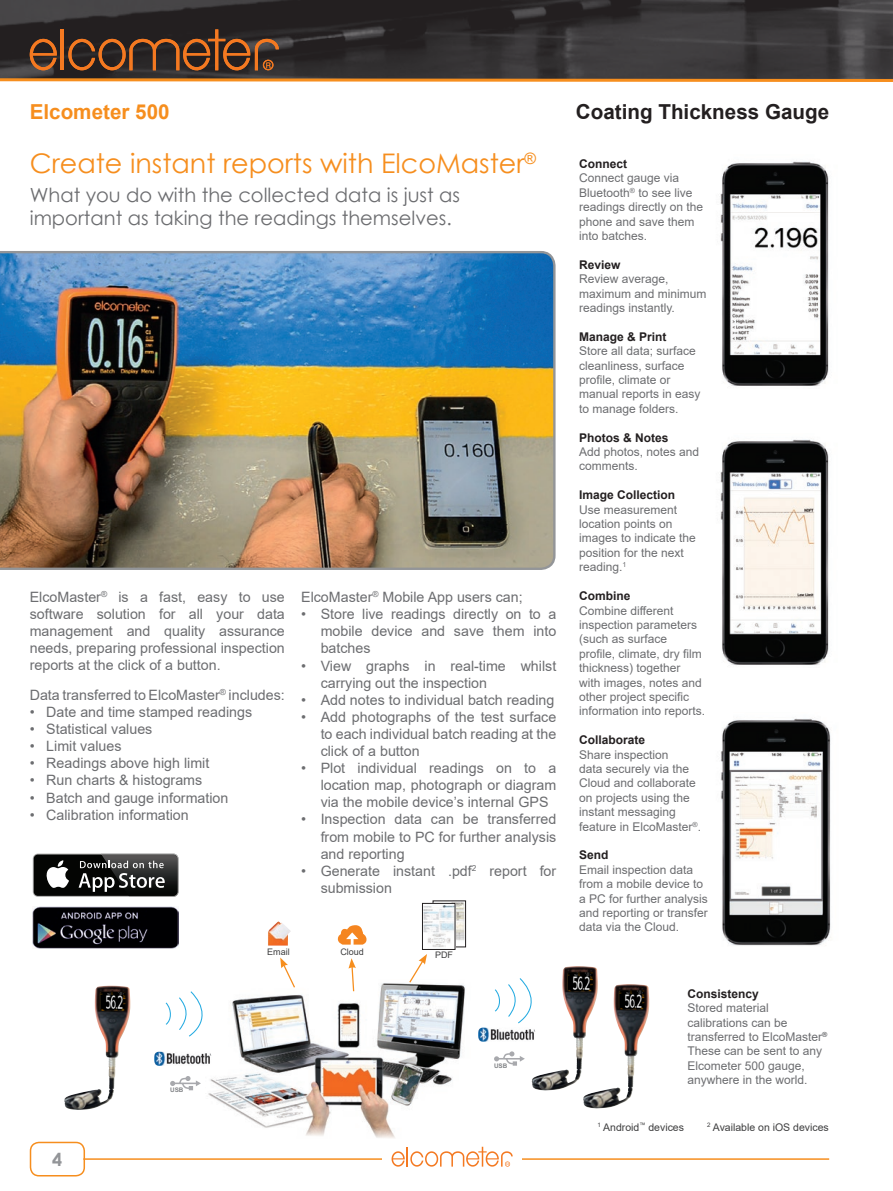
<style>
.page{position:relative;width:893px;height:1191px;background:#fff}
.page>*{position:absolute;margin:0;border:0;box-sizing:border-box;transform-origin:0 0}
.t1{font:27px "Century Gothic";color:#f68e1e}
.t2{font:700 20.7px "Arial";color:#231f20}
.t3{font:700 20.7px "Arial";color:#f68e1e}
.t4{font:19.5px/23.4px "Century Gothic";color:#6c6d70}
.t5{font:700 18px "Century Gothic";color:#939598}
.t6{font:14.25px/17.1px "Arial";color:#6c6d70;text-align:justify}
.t7{font:12px/14.4px "Arial";color:#6c6d70}
.t8{font:700 12px "Arial";color:#231f20}
.t9{font:10.5px "Arial";color:#3e3e3f}
.t10{font:9px "Arial";color:#3e3e3f}
.t11{font:700 6.3px "Arial";color:#808285}
</style>
<div class="page">
<div style="left:30px;top:1141px;width:55px;height:35px;border:2px solid #f68e1e;border-radius:9px"></div>
<hr style="left:83px;top:1158px;width:746px;height:1px;background:#f68e1e">
<div style="left:382px;top:1139px;width:140px;height:35px;background:#fff"></div>
<svg style="left:392px;top:1146px;width:121px;height:20px"></svg>
<svg style="left:0;top:0;width:893px;height:77px;background:#343132"></svg>
<hr style="left:61px;top:29px;width:3px;height:41px;background:#f47921">
<svg style="left:30px;top:39px;width:27px;height:31px"></svg>
<svg style="left:68px;top:29px;width:211px;height:41px;background:#573723"></svg>
<svg style="left:0;top:77px;width:893px;height:5px;background:#b97a37"></svg>
<svg style="left:494px;top:1051px;width:31px;height:14px"></svg>
<img style="left:720px;top:718px;width:111px;height:228px">
<img style="left:720px;top:161px;width:109px;height:225px">
<img style="left:720px;top:439px;width:109px;height:226px">
<div style="left:34px;top:854px;width:144px;height:42px;background:#040503;border-radius:4px"></div>
<svg style="left:46px;top:860px;width:23px;height:28px"></svg>
<img style="left:178px;top:857px;width:1px;height:36px">
<img style="left:101px;top:854px;width:77px;height:42px">
<svg style="left:79px;top:860px;width:97px;height:37px"></svg>
<img style="left:32px;top:906px;width:147px;height:42px">
<img style="left:0;top:251px;width:556px;height:319px">
<img style="left:208px;top:983px;width:280px;height:155px">
<img style="left:478px;top:1027px;width:54px;height:14px">
<svg style="left:495px;top:978px;width:37px;height:46px"></svg>
<svg style="left:408px;top:954px;width:19px;height:30px"></svg>
<img style="left:268px;top:921px;width:23px;height:24px">
<img style="left:455px;top:903px;width:9px;height:42px">
<div style="left:433px;top:901px;width:33px;height:46px;border:1px solid #231f20"></div>
<img style="left:424px;top:905px;width:29px;height:42px">
<div style="left:422px;top:903px;width:33px;height:46px;border:1px solid #231f20"></div>
<img style="left:532px;top:966px;width:46px;height:117px">
<img style="left:568px;top:972px;width:25px;height:19px">
<img style="left:64px;top:985px;width:46px;height:117px">
<img style="left:100px;top:992px;width:25px;height:18px">
<img style="left:583px;top:984px;width:46px;height:117px">
<img style="left:619px;top:990px;width:25px;height:19px">
<svg style="left:165px;top:991px;width:38px;height:46px"></svg>
<img style="left:154px;top:1051px;width:57px;height:14px">
<svg style="left:170px;top:1076px;width:31px;height:14px"></svg>
<svg style="left:348px;top:958px;width:8px;height:34px"></svg>
<svg style="left:338px;top:925px;width:28px;height:19px"></svg>
<svg style="left:280px;top:957px;width:16px;height:32px"></svg>
<h2 class="t2" style="left:576px;top:97px;width:255px">Coating Thickness Gauge</h2>
<h2 class="t3" style="left:30px;top:97px;width:141px">Elcometer 500</h2>
<h1 class="t1" style="left:30px;top:145px;width:508px">Create instant reports with ElcoMaster<sup>®</sup></h1>
<p class="t8" style="left:579px;top:155px;width:49px">Connect</p>
<p class="t7" style="left:579px;top:171px;width:126px">Connect gauge via<br>Bluetooth<sup>®</sup> to see live readings directly on the phone and save them into batches.</p>
<p class="t8" style="left:579px;top:256px;width:43px">Review</p>
<p class="t7" style="left:579px;top:272px;width:129px">Review average, maximum and minimum readings instantly.</p>
<p class="t8" style="left:579px;top:328px;width:89px">Manage &amp; Print</p>
<p class="t7" style="left:579px;top:344px;width:123px">Store all data; surface cleanliness, surface profile, climate or manual reports in easy to manage folders.</p>
<p class="t8" style="left:579px;top:429px;width:91px">Photos &amp; Notes</p>
<p class="t7" style="left:579px;top:444px;width:122px">Add photos, notes and comments.</p>
<p class="t8" style="left:579px;top:486px;width:98px">Image Collection</p>
<p class="t7" style="left:579px;top:502px;width:118px">Use measurement location points on images to indicate the position for the next reading.<sup>1</sup></p>
<p class="t8" style="left:579px;top:587px;width:53px">Combine</p>
<p class="t7" style="left:579px;top:603px;width:128px">Combine different inspection parameters (such as surface profile, climate, dry film thickness) together<br>with images, notes and other project specific information into reports.</p>
<p class="t8" style="left:579px;top:731px;width:68px">Collaborate</p>
<p class="t7" style="left:579px;top:747px;width:123px">Share inspection<br>data securely via the<br>Cloud and collaborate on projects using the instant messaging feature in ElcoMaster<sup>®</sup>.</p>
<p class="t8" style="left:579px;top:846px;width:31px">Send</p>
<p class="t7" style="left:579px;top:862px;width:130px">Email inspection data from a mobile device to a PC for further analysis and reporting or transfer data via the Cloud.</p>
<h3 class="t4" style="left:30px;top:183px;width:432px">What you do with the collected data is just as important as taking the readings themselves.</h3>
<p class="t6" style="left:30px;top:588px;width:257px">ElcoMaster<sup>®</sup> is a fast, easy to use software solution for all your data management and quality assurance needs, preparing professional inspection reports at the click of a button.</p>
<p class="t6" style="left:30px;top:686px;width:257px">Data transferred to ElcoMaster<sup>®</sup> includes:</p>
<p class="t6" style="left:30px;top:703px;width:224px">• Date and time stamped readings</p>
<p class="t6" style="left:30px;top:720px;width:124px">• Statistical values</p>
<p class="t6" style="left:30px;top:737px;width:93px">• Limit values</p>
<p class="t6" style="left:30px;top:754px;width:181px">• Readings above high limit</p>
<p class="t6" style="left:30px;top:772px;width:174px">• Run charts &amp; histograms</p>
<p class="t6" style="left:30px;top:789px;width:200px">• Batch and gauge information</p>
<p class="t6" style="left:30px;top:806px;width:161px">• Calibration information</p>
<p class="t6" style="left:301px;top:588px;width:223px">ElcoMaster<sup>®</sup> Mobile App users can;</p>
<p class="t6" style="left:321px;top:605px;width:237px;text-indent:-19px">• Store live readings directly on to a mobile device and save them into batches</p>
<p class="t6" style="left:321px;top:657px;width:237px;text-indent:-19px">• View graphs in real-time whilst carrying out the inspection</p>
<p class="t6" style="left:301px;top:691px;width:255px">• Add notes to individual batch reading</p>
<p class="t6" style="left:321px;top:708px;width:237px;text-indent:-19px">• Add photographs of the test surface to each individual batch reading at the click of a button</p>
<p class="t6" style="left:321px;top:759px;width:237px;text-indent:-19px">• Plot individual readings on to a location map, photograph or diagram via the mobile device’s internal GPS</p>
<p class="t6" style="left:321px;top:811px;width:237px;text-indent:-19px">• Inspection data can be transferred from mobile to PC for further analysis and reporting</p>
<p class="t6" style="left:321px;top:862px;width:237px;text-indent:-19px">• Generate instant .pdf<sup>2</sup> report for submission</p>
<p class="t5" style="left:52px;top:1145px;width:12px">4</p>
<p class="t11" style="left:170px;top:1086px;width:15px">USB</p>
<p class="t10" style="left:267px;top:945px;width:24px">Email</p>
<p class="t10" style="left:340px;top:945px;width:25px">Cloud</p>
<p class="t10" style="left:435px;top:949px;width:19px">PDF</p>
<p class="t11" style="left:494px;top:1061px;width:15px">USB</p>
<p class="t8" style="left:687px;top:985px;width:73px">Consistency</p>
<p class="t7" style="left:687px;top:1000px;width:141px">Stored material calibrations can be transferred to ElcoMaster<sup>®<br></sup>These can be sent to any<br>Elcometer 500 gauge, anywhere in the world.</p>
<p class="t9" style="left:597px;top:1119px;width:88px"><sup>1</sup> Android<sup>™</sup> devices</p>
<p class="t9" style="left:707px;top:1119px;width:123px"><sup>2</sup> Available on iOS devices</p>
</div>
